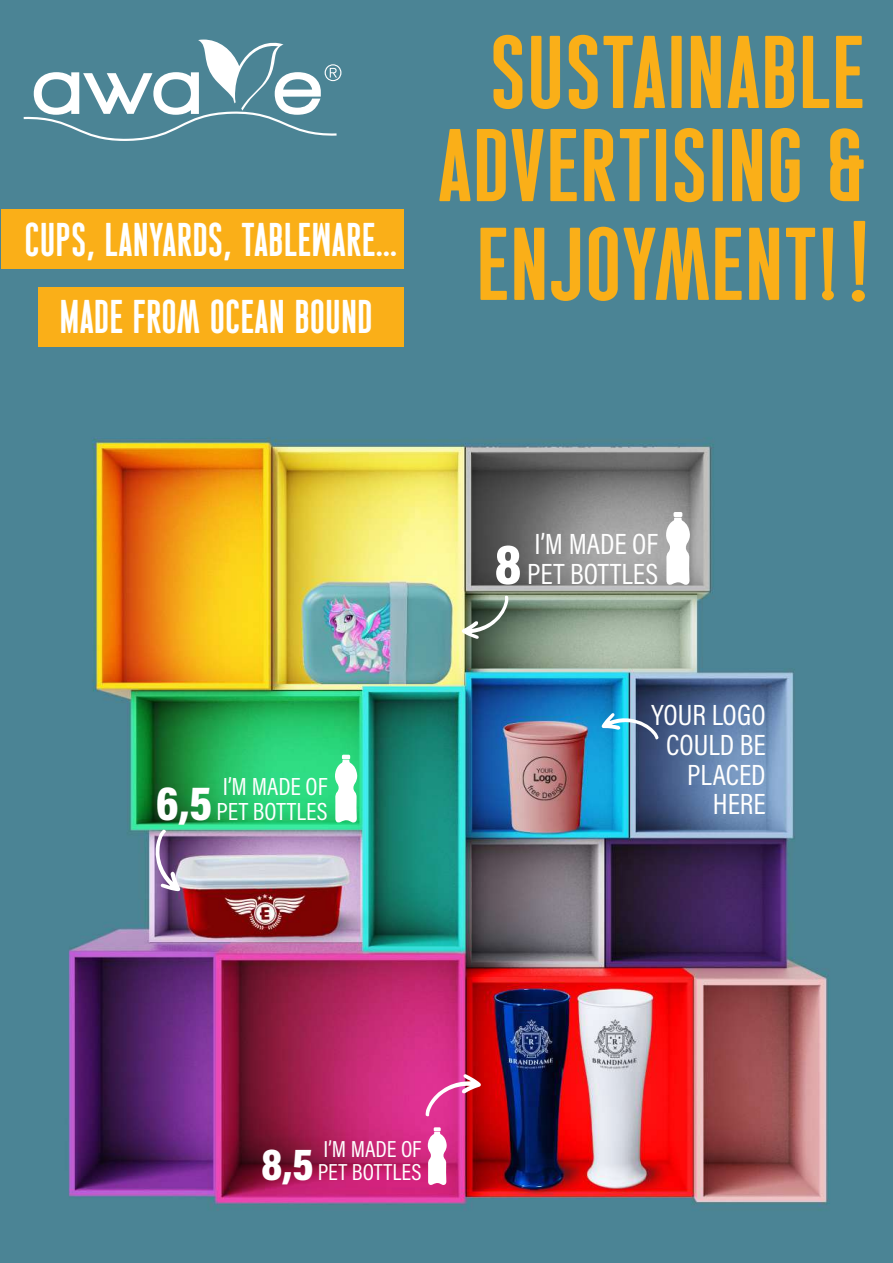
<style>
.page{position:relative;width:893px;height:1263px;background:#fff}
.page>*{position:absolute;margin:0;border:0;box-sizing:border-box;transform-origin:0 0}
.t1{font:82.5px/98.7px "Milky Bar";color:#faaf18;text-align:center;scale:1.11 1}
.t2{font:37.8px/77.1px "Milky Bar";color:#fff;text-align:center}
.t3{font:29.55px/29.7px "Acumin Pro Cond";color:#fff;text-align:right}
.t4{font:25.05px/25.2px "Acumin Pro Cond";color:#fff;text-align:right}
.t5{font:23.4px/23.5px "Acumin Pro Cond";color:#fff;text-align:right}
.s1{font-weight:900;font-size:47.7px}
.s2{font-weight:900;font-size:56.25px}
.s3{font-weight:900;font-size:44.55px}
</style>
<div class="page">
<img style="left:0;top:0;width:893px;height:1263px">
<svg style="left:426px;top:1127px;width:21px;height:59px"></svg>
<svg style="left:333px;top:755px;width:25px;height:68px"></svg>
<svg style="left:664px;top:518px;width:26px;height:68px"></svg>
<div style="left:673px;top:512px;width:9px;height:5px;background:#fff;border-radius:2px"></div>
<svg style="left:426px;top:1074px;width:55px;height:42px;background:#da4986"></svg>
<svg style="left:155px;top:829px;width:26px;height:62px"></svg>
<svg style="left:461px;top:596px;width:47px;height:43px;background:#778571"></svg>
<svg style="left:601px;top:713px;width:58px;height:26px"></svg>
<div style="left:1px;top:209px;width:403px;height:60px;background:#faaf18"></div>
<div style="left:38px;top:287px;width:366px;height:59px;background:#faaf18"></div>
<svg style="left:854px;top:221px;width:11px;height:64px"></svg>
<div style="left:852px;top:290px;width:13px;height:12px;background:#faaf18;border-radius:50%"></div>
<svg style="left:24px;top:39px;width:317px;height:102px"></svg>
<p class="t2" style="left:25px;top:203px;width:374px">CUPS, LANYARDS, TABLEWARE…<br>MADE FROM OCEAN BOUND</p>
<h1 class="t1" style="left:489px;top:28px;width:340px">SUSTAINABLE</h1>
<h1 class="t1" style="left:437px;top:121px;width:389px">ADVERTISING &amp;<br>ENJOYMENT!</h1>
<p class="t4" style="left:156px;top:773px;width:173px">I’M MADE OF<br><span class="s1">6,5</span> PET BOTTLES</p>
<p class="t3" style="left:494px;top:529px;width:165px">I’M MADE OF<br><span class="s2">8</span> PET BOTTLES</p>
<p class="t3" style="left:652px;top:699px;width:116px">YOUR LOGO<br>COULD BE<br>PLACED<br>HERE</p>
<p class="t5" style="left:261px;top:1136px;width:162px">I’M MADE OF<br><span class="s3">8,5</span> PET BOTTLES</p>
</div>
